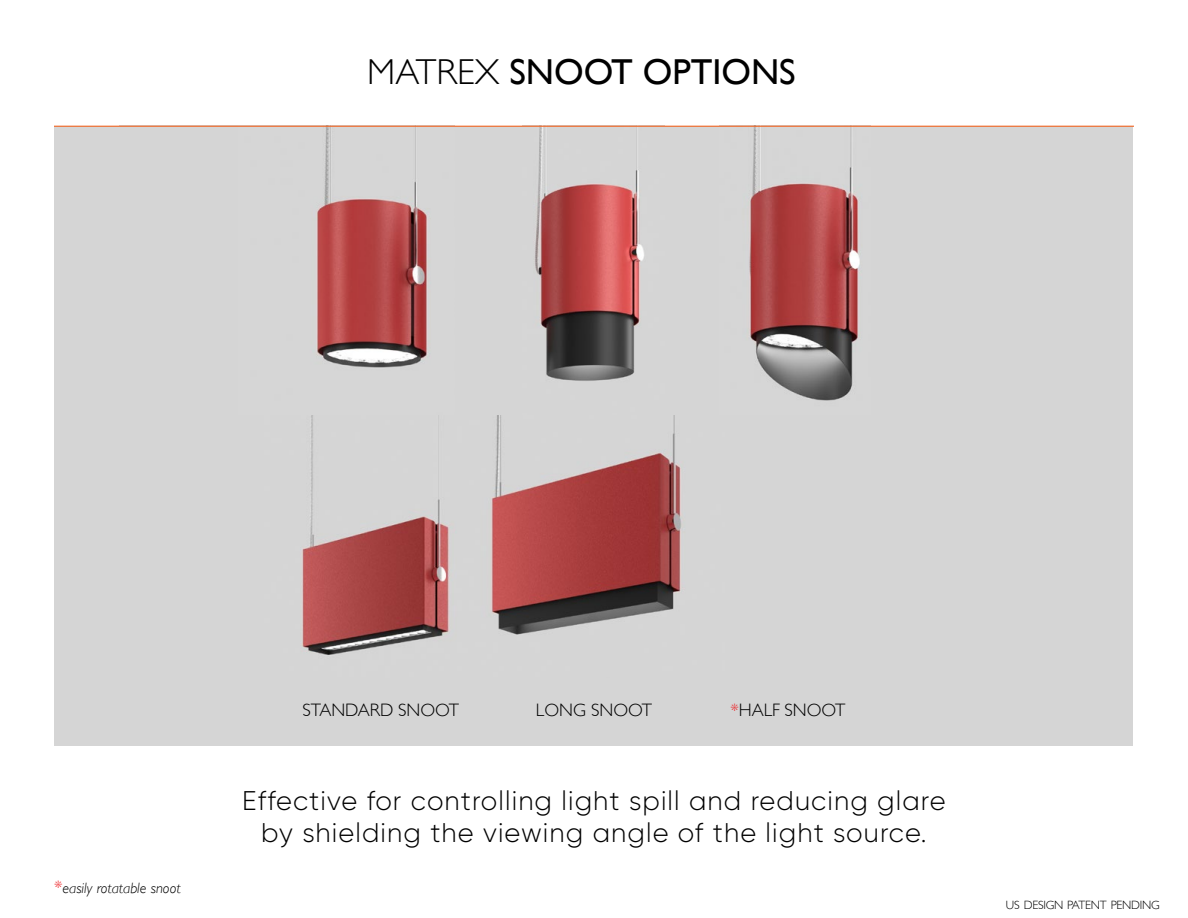
<style>
.page{position:relative;width:1188px;height:918px;background:#fff}
.page>*{position:absolute;margin:0;border:0;box-sizing:border-box;transform-origin:0 0}
.t1{font:36px "Gill Sans";color:#000}
.t2{font:300 27px/32.4px "Gilroy";letter-spacing:.04em;color:#000;text-align:center}
.t3{font:300 18px "Gill Sans";color:#000}
.t4{font:italic 300 15px "Gill Sans";color:#000}
.t5{font:300 12px "Gill Sans";letter-spacing:-.02em;color:#000}
.s1{font-weight:300}
.s2{font-style:normal;font-size:18px;color:#ed2024}
.s3{color:#ed2024}
</style>
<div class="page">
<div style="left:55px;top:126px;width:1078px;height:620px;background:#d5d5d5"></div>
<img style="left:316px;top:127px;width:112px;height:241px">
<img style="left:535px;top:127px;width:109px;height:254px">
<img style="left:749px;top:127px;width:111px;height:274px">
<hr style="left:54px;top:126px;width:1080px;height:1px;background:#f26522">
<img style="left:302px;top:415px;width:379px;height:240px">
<h1 class="t1" style="left:367px;top:51px;width:430px"><span class="s1">MATREX</span> SNOOT OPTIONS</h1>
<p class="t4" style="left:54px;top:879px;width:128px"><span class="s2">*</span>easily rotatable snoot</p>
<p class="t3" style="left:302px;top:696px;width:158px">STANDARD SNOOT</p>
<p class="t3" style="left:536px;top:696px;width:118px">LONG SNOOT</p>
<p class="t3" style="left:730px;top:696px;width:117px"><span class="s3">*</span>HALF SNOOT</p>
<p class="t2" style="left:242px;top:784px;width:705px">Effective for controlling light spill and reducing glare by shielding the viewing angle of the light source.</p>
<p class="t5" style="left:1006px;top:896px;width:156px">US DESIGN PATENT PENDING</p>
</div>
